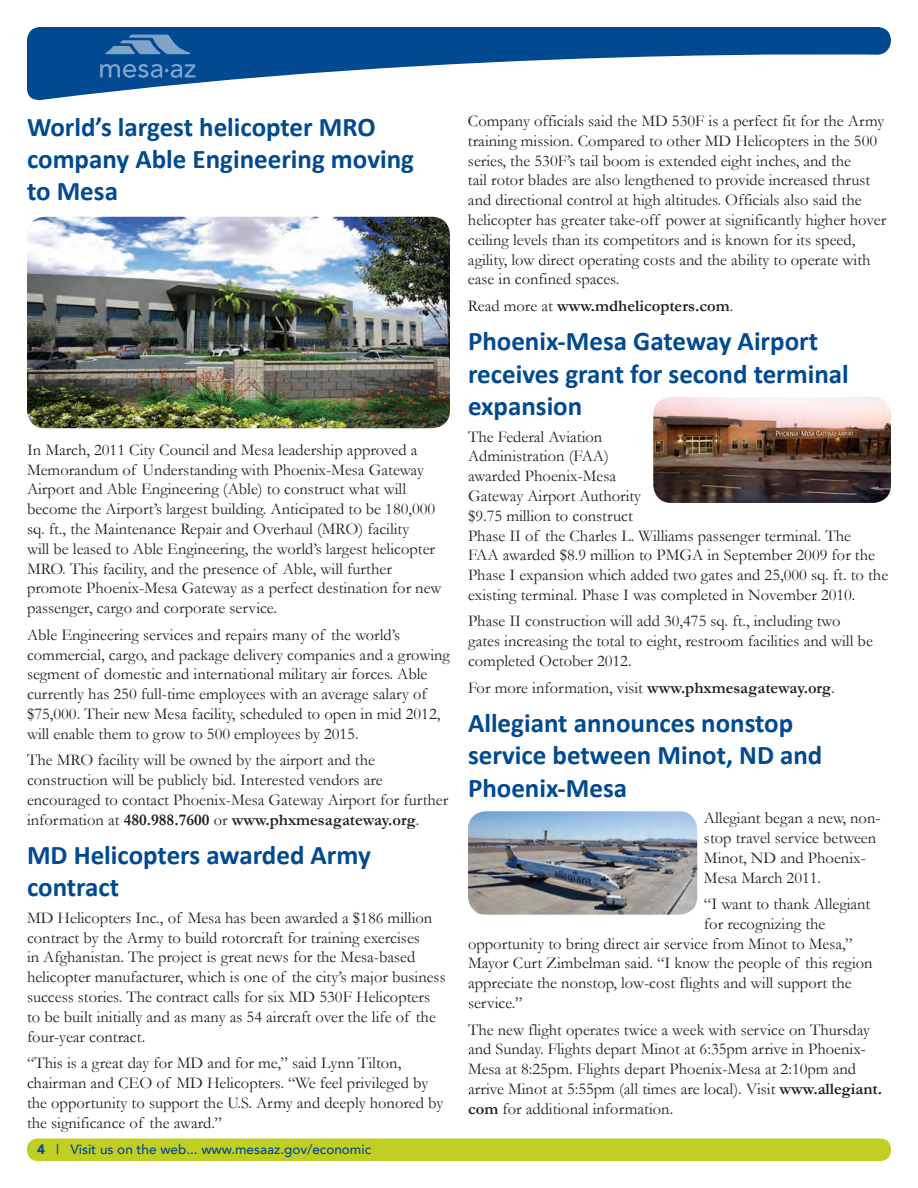
<style>
.page{position:relative;width:918px;height:1188px;background:#fff}
.page>*{position:absolute;margin:0;border:0;box-sizing:border-box;transform-origin:0 0}
.t1{font:700 27px/32.4px "Calibri";color:#014a91}
.t2{font:16.5px/19.8px "Garamond";color:#231f20}
.t3{font:700 16.5px "Garamond";color:#231f20}
.t4{font:500 13.5px "Avenir LT";color:#014a91}
.s1{font-weight:700}
.s2{font-weight:900}
.s3{font-weight:400}
</style>
<div class="page">
<div style="left:29px;top:1141px;width:860px;height:18px;background:#c1ce23;border-radius:8px"></div>
<div style="left:27px;top:1138px;width:864px;height:23px;border:4px solid #c1ce23;border-radius:8px"></div>
<svg style="left:27px;top:27px;width:864px;height:74px"></svg>
<svg style="left:105px;top:35px;width:85px;height:19px;background:#497db0"></svg>
<svg style="left:100px;top:64px;width:96px;height:14px"></svg>
<img style="left:27px;top:217px;width:423px;height:211px">
<img style="left:653px;top:397px;width:238px;height:106px">
<img style="left:468px;top:811px;width:229px;height:104px">
<h1 class="t1" style="left:27px;top:109px;width:389px">World’s largest helicopter MRO company Able Engineering moving to Mesa</h1>
<p class="t2" style="left:27px;top:439px;width:416px">In March, 2011 City Council and Mesa leadership approved a Memorandum of Understanding with Phoenix-Mesa Gateway Airport and Able Engineering (Able) to construct what will become the Airport’s largest building. Anticipated to be 180,000 sq. ft., the Maintenance Repair and Overhaul (MRO) facility<br>will be leased to Able Engineering, the world’s largest helicopter MRO. This facility, and the presence of Able, will further promote Phoenix-Mesa Gateway as a perfect destination for new passenger, cargo and corporate service.</p>
<p class="t2" style="left:27px;top:624px;width:425px">Able Engineering services and repairs many of the world’s commercial, cargo, and package delivery companies and a growing segment of domestic and international military air forces. Able currently has 250 full-time employees with an average salary of $75,000. Their new Mesa facility, scheduled to open in mid 2012, will enable them to grow to 500 employees by 2015.</p>
<p class="t2" style="left:27px;top:750px;width:423px">The MRO facility will be owned by the airport and the construction will be publicly bid. Interested vendors are encouraged to contact Phoenix-Mesa Gateway Airport for further information at <span class="s1">480.988.7600</span> or <span class="s1">www.phxmesagateway.org</span>.</p>
<h1 class="t1" style="left:27px;top:837px;width:345px">MD Helicopters awarded Army contract</h1>
<p class="t2" style="left:27px;top:907px;width:420px">MD Helicopters Inc., of Mesa has been awarded a $186 million contract by the Army to build rotorcraft for training exercises<br>in Afghanistan. The project is great news for the Mesa-based helicopter manufacturer, which is one of the city’s major business success stories. The contract calls for six MD 530F Helicopters to be built initially and as many as 54 aircraft over the life of the four-year contract.</p>
<p class="t2" style="left:27px;top:1053px;width:418px">“This is a great day for MD and for me,” said Lynn Tilton, chairman and CEO of MD Helicopters. “We feel privileged by the opportunity to support the U.S. Army and deeply honored by the significance of the award.”</p>
<p class="t4" style="left:37px;top:1142px;width:336px"><span class="s2">4</span> | Visit us on the web... www.mesaaz.gov/economic</p>
<p class="t2" style="left:468px;top:111px;width:420px">Company officials said the MD 530F is a perfect fit for the Army training mission. Compared to other MD Helicopters in the 500 series, the 530F’s tail boom is extended eight inches, and the<br>tail rotor blades are also lengthened to provide increased thrust and directional control at high altitudes. Officials also said the helicopter has greater take-off power at significantly higher hover ceiling levels than its competitors and is known for its speed, agility, low direct operating costs and the ability to operate with ease in confined spaces.</p>
<p class="t3" style="left:468px;top:295px;width:267px"><span class="s3">Read more at</span> www.mdhelicopters.com<span class="s3">.</span></p>
<h1 class="t1" style="left:468px;top:324px;width:382px">Phoenix-Mesa Gateway Airport receives grant for second terminal expansion</h1>
<p class="t2" style="left:468px;top:426px;width:422px">The Federal Aviation<br>Administration (FAA)<br>awarded Phoenix-Mesa<br>Gateway Airport Authority<br>$9.75 million to construct<br>Phase II of the Charles L. Williams passenger terminal. The<br>FAA awarded $8.9 million to PMGA in September 2009 for the Phase I expansion which added two gates and 25,000 sq. ft. to the existing terminal. Phase I was completed in November 2010.</p>
<p class="t2" style="left:468px;top:611px;width:406px">Phase II construction will add 30,475 sq. ft., including two gates increasing the total to eight, restroom facilities and will be completed October 2012.</p>
<p class="t2" style="left:468px;top:677px;width:368px">For more information, visit <span class="s1">www.phxmesagateway.org</span>.</p>
<h1 class="t1" style="left:468px;top:705px;width:356px">Allegiant announces nonstop service between Minot, ND and<br>Phoenix-Mesa</h1>
<p class="t2" style="left:704px;top:808px;width:178px">Allegiant began a new, non&shy;stop travel service between<br>Minot, ND and Phoenix-<br>Mesa March 2011.</p>
<p class="t2" style="left:704px;top:894px;width:168px">“I want to thank Allegiant</p>
<p class="t2" style="left:704px;top:913px;width:123px">for recognizing the</p>
<p class="t2" style="left:468px;top:933px;width:386px">opportunity to bring direct air service from Minot to Mesa,”</p>
<p class="t2" style="left:468px;top:953px;width:406px">Mayor Curt Zimbelman said. “I know the people of this region</p>
<p class="t2" style="left:468px;top:973px;width:385px">appreciate the nonstop, low-cost flights and will support the</p>
<p class="t2" style="left:468px;top:993px;width:56px">service.”</p>
<p class="t2" style="left:468px;top:1019px;width:415px">The new flight operates twice a week with service on Thursday and Sunday. Flights depart Minot at 6:35pm arrive in Phoenix-Mesa at 8:25pm. Flights depart Phoenix-Mesa at 2:10pm and arrive Minot at 5:55pm (all times are local). Visit <span class="s1">www.allegiant. com</span> for additional information.</p>
</div>
